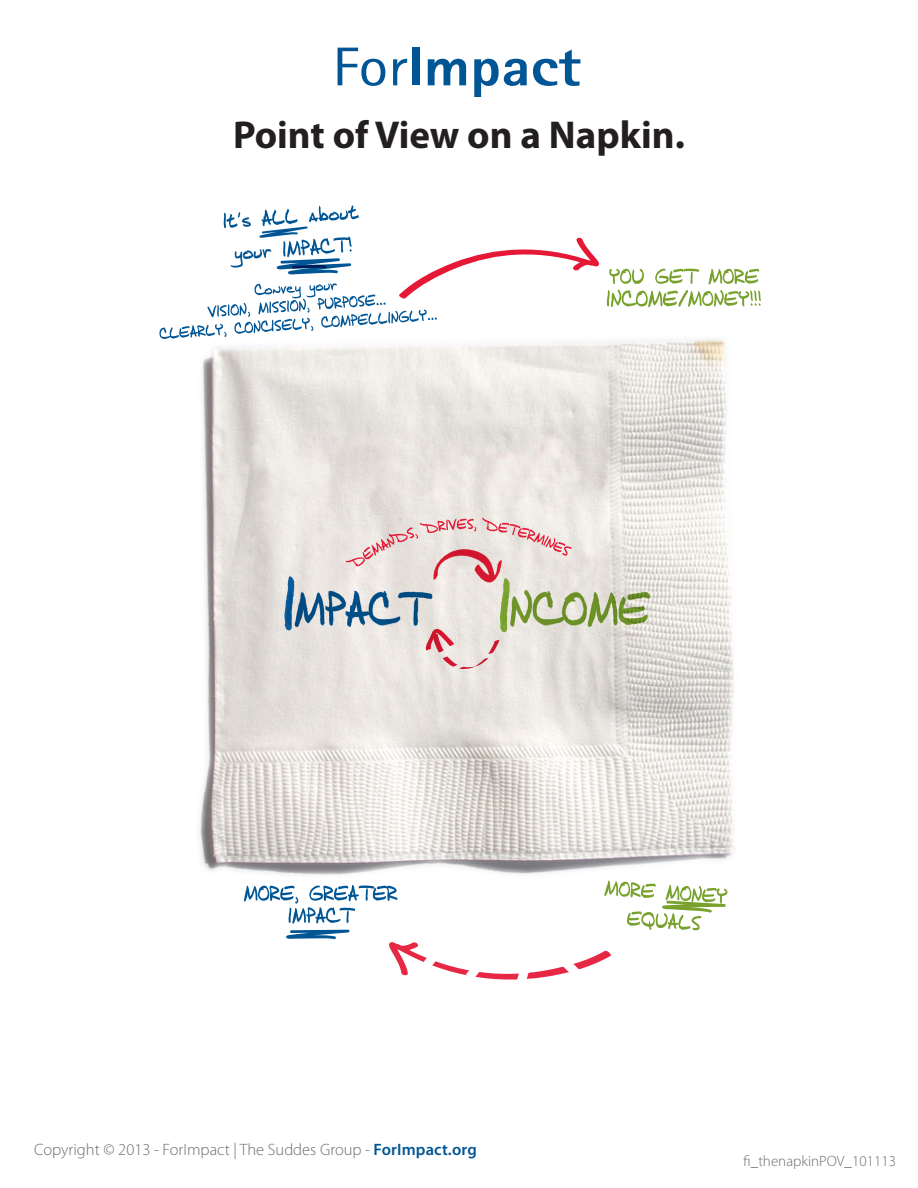
<style>
.page{position:relative;width:918px;height:1188px;background:#fff}
.page>*{position:absolute;margin:0;border:0;box-sizing:border-box;transform-origin:0 0}
.t1{font:700 39px "Myriad Pro";color:#231f20}
.t2{font:300 16.5px "Myriad Pro";color:#6c6d70}
.t3{font:300 15px "Myriad Pro";color:#6c6d70}
.s1{font-weight:600;color:#005595}
</style>
<div class="page">
<img style="left:199px;top:339px;width:536px;height:542px">
<img style="left:278px;top:528px;width:381px;height:135px">
<svg style="left:159px;top:205px;width:440px;height:134px"></svg>
<svg style="left:244px;top:885px;width:154px;height:39px"></svg>
<svg style="left:286px;top:930px;width:64px;height:9px"></svg>
<svg style="left:604px;top:881px;width:124px;height:49px"></svg>
<svg style="left:284px;top:576px;width:10px;height:55px"></svg>
<svg style="left:424px;top:578px;width:86px;height:91px;background:#e2d5ce"></svg>
<svg style="left:346px;top:518px;width:225px;height:48px;background:#e8cdcc"></svg>
<svg style="left:389px;top:942px;width:222px;height:38px"></svg>
<svg style="left:338px;top:48px;width:47px;height:38px"></svg>
<svg style="left:393px;top:59px;width:14px;height:26px"></svg>
<div style="left:412px;top:48px;width:7px;height:37px;background:#005595"></div>
<svg style="left:428px;top:59px;width:38px;height:26px"></svg>
<svg style="left:474px;top:59px;width:53px;height:38px"></svg>
<svg style="left:533px;top:49px;width:47px;height:37px"></svg>
<svg style="left:607px;top:269px;width:154px;height:38px"></svg>
<p class="t1" style="left:233px;top:109px;width:453px">Point of View on a Napkin.</p>
<p class="t2" style="left:34px;top:1140px;width:444px">Copyright © 2013 - ForImpact | The Suddes Group - <span class="s1">ForImpact.org</span></p>
<p class="t3" style="left:744px;top:1152px;width:154px">fi_thenapkinPOV_101113</p>
</div>
